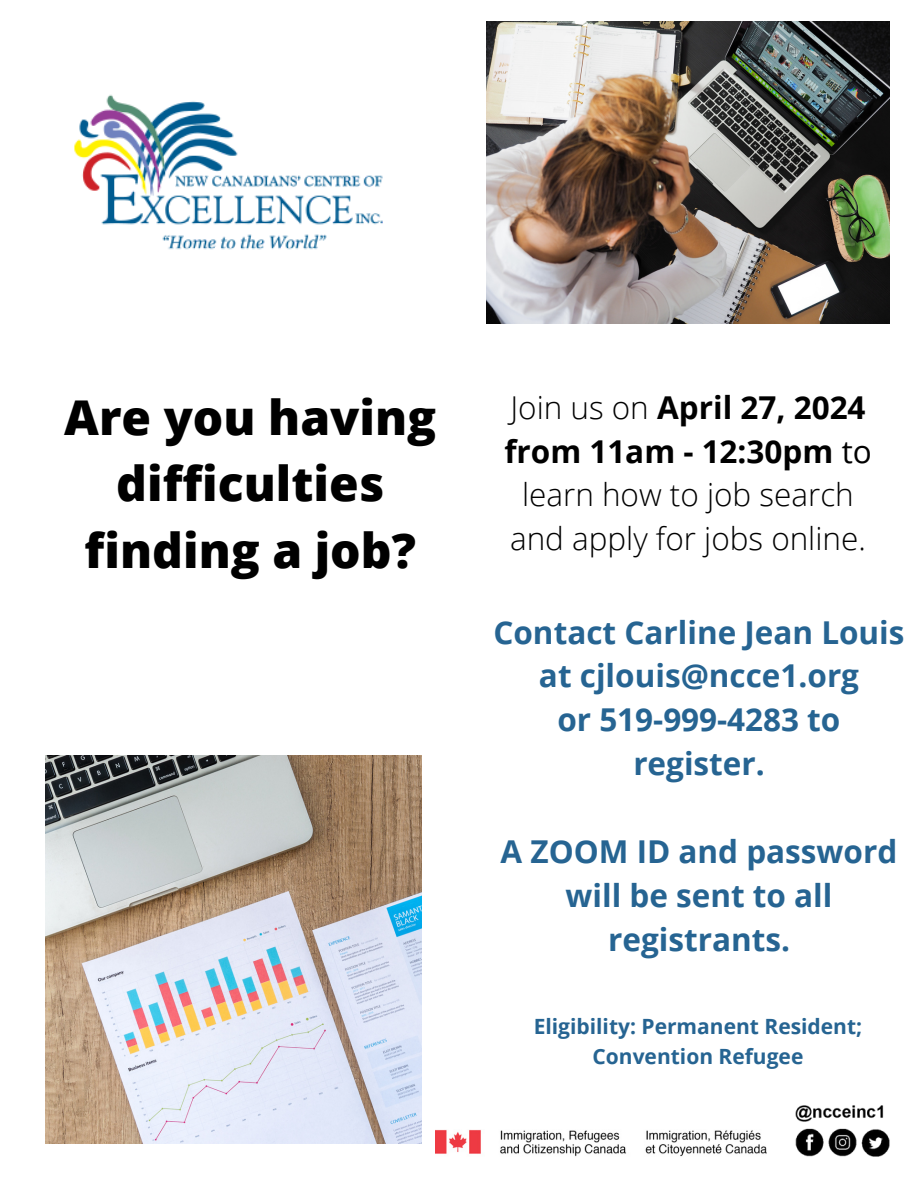
<style>
.page{position:relative;width:918px;height:1188px;background:#fff}
.page>*{position:absolute;margin:0;border:0;box-sizing:border-box;transform-origin:0 0}
.t1{font:800 48px/66.3px "Open Sans";color:#000;text-align:center}
.t2{font:700 31.5px/43.8px "Open Sans";color:#266492;text-align:center}
.t3{font:300 31.5px/43.8px "Open Sans";color:#000;text-align:center}
.t4{font:700 21px/29.2px "Open Sans";color:#266492;text-align:center}
.s1{font-weight:700}
.s2{font-weight:400}
</style>
<div class="page">
<img style="left:487px;top:21px;width:403px;height:303px">
<img style="left:45px;top:755px;width:376px;height:388px">
<img style="left:74px;top:94px;width:309px;height:156px">
<img style="left:795px;top:1105px;width:95px;height:52px">
<img style="left:435px;top:1129px;width:331px;height:28px">
<p class="t1" style="left:64px;top:383px;width:374px">Are you having difficulties finding a job?</p>
<h2 class="t3" style="left:504px;top:385px;width:369px">Join us on <span class="s1">April 27, 2024 from 11am - 12:30pm</span> <span class="s2">to </span>learn how to job search and apply for jobs online.</h2>
<h2 class="t2" style="left:493px;top:609px;width:413px">Contact Carline Jean Louis at cjlouis@ncce1.org<br>or 519-999-4283 to register.</h2>
<p class="t2" style="left:501px;top:829px;width:398px">A ZOOM ID and password will be sent to all registrants.</p>
<p class="t4" style="left:534px;top:1012px;width:330px">Eligibility: Permanent Resident;<br>Convention Refugee</p>
</div>
